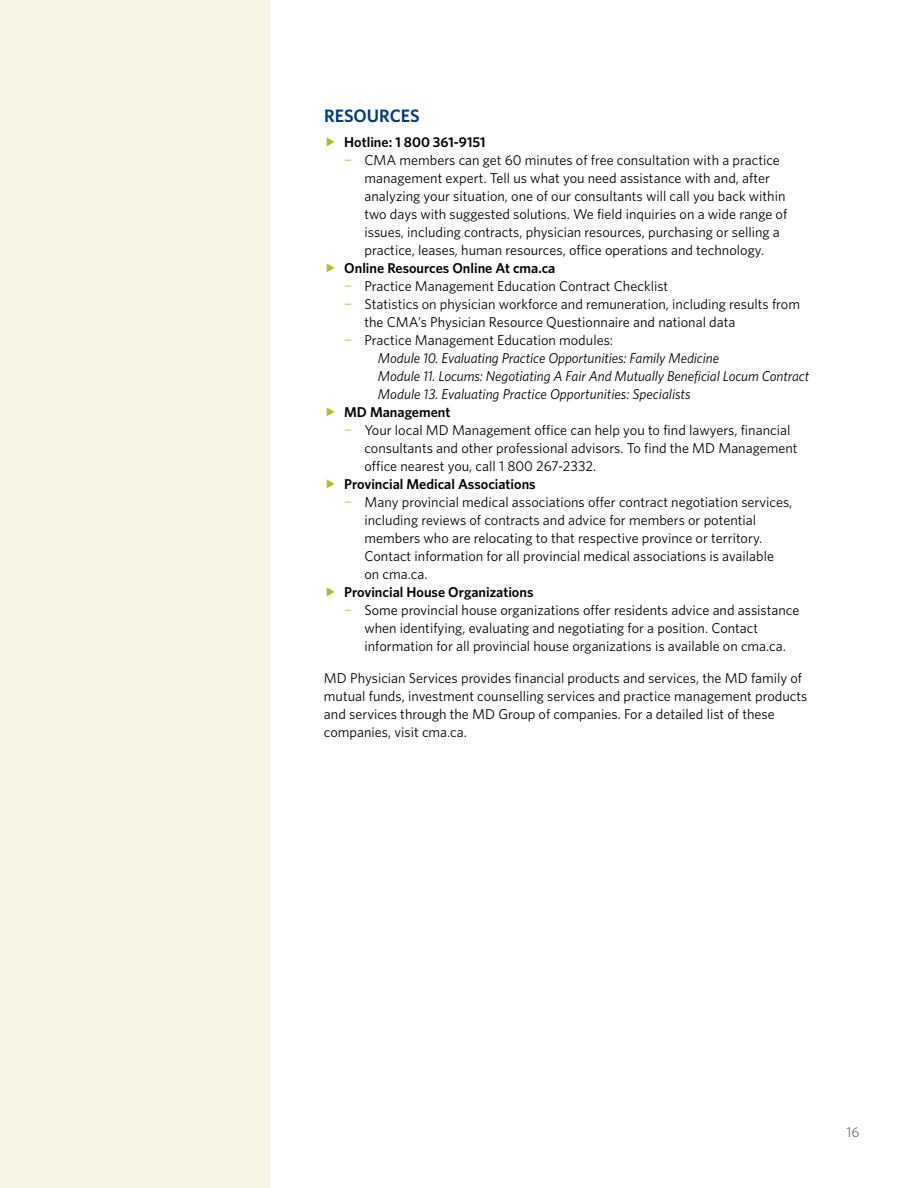
<style>
.page{position:relative;width:918px;height:1188px;background:#fff}
.page>*{position:absolute;margin:0;border:0;box-sizing:border-box;transform-origin:0 0}
.t1{font:600 18px "Whitney";color:#013a81}
.t2{font:14.25px/18px "Whitney";color:#000}
.t3{font:italic 14.25px "Whitney";letter-spacing:-.005em;color:#000}
.t4{font:600 14.25px "Whitney";color:#000}
.t5{font:14.25px "Whitney";color:#6d6e71}
.s1{color:#b2bb1e}
</style>
<div class="page">
<div style="left:0;top:0;width:270px;height:1188px;background:#f6f4e2"></div>
<p class="t1" style="left:324px;top:104px;width:97px">RESOURCES</p>
<p class="t4" style="left:344px;top:133px;width:143px">Hotline: 1 800 361-9151</p>
<p class="t2" style="left:344px;top:151px;width:437px"><span class="s1">−</span> CMA members can get 60 minutes of free consultation with a practice</p>
<p class="t2" style="left:364px;top:169px;width:407px">management expert. Tell us what you need assistance with and, after</p>
<p class="t2" style="left:364px;top:187px;width:423px">analyzing your situation, one of our consultants will call you back within</p>
<p class="t2" style="left:364px;top:205px;width:424px">two days with suggested solutions. We field inquiries on a wide range of</p>
<p class="t2" style="left:364px;top:223px;width:417px">issues, including contracts, physician resources, purchasing or selling a</p>
<p class="t2" style="left:364px;top:241px;width:401px">practice, leases, human resources, office operations and technology.</p>
<p class="t4" style="left:344px;top:259px;width:213px">Online Resources Online At cma.ca</p>
<p class="t2" style="left:344px;top:277px;width:326px"><span class="s1">−</span> Practice Management Education Contract Checklist</p>
<p class="t2" style="left:344px;top:295px;width:457px"><span class="s1">−</span> Statistics on physician workforce and remuneration, including results from</p>
<p class="t2" style="left:364px;top:313px;width:372px">the CMA’s Physician Resource Questionnaire and national data</p>
<p class="t2" style="left:344px;top:331px;width:270px"><span class="s1">−</span> Practice Management Education modules:</p>
<p class="t3" style="left:378px;top:349px;width:343px">Module 10. Evaluating Practice Opportunities: Family Medicine</p>
<p class="t3" style="left:378px;top:367px;width:433px">Module 11. Locums: Negotiating A Fair And Mutually Beneficial Locum Contract</p>
<p class="t3" style="left:378px;top:385px;width:314px">Module 13. Evaluating Practice Opportunities: Specialists</p>
<p class="t4" style="left:344px;top:403px;width:108px">MD Management</p>
<p class="t2" style="left:344px;top:421px;width:448px"><span class="s1">−</span> Your local MD Management office can help you to find lawyers, financial</p>
<p class="t2" style="left:364px;top:439px;width:435px">consultants and other professional advisors. To find the MD Management</p>
<p class="t2" style="left:364px;top:457px;width:233px">office nearest you, call 1 800 267-2332.</p>
<p class="t4" style="left:344px;top:475px;width:193px">Provincial Medical Associations</p>
<p class="t2" style="left:344px;top:493px;width:450px"><span class="s1">−</span> Many provincial medical associations offer contract negotiation services,</p>
<p class="t2" style="left:364px;top:511px;width:393px">including reviews of contracts and advice for members or potential</p>
<p class="t2" style="left:364px;top:529px;width:399px">members who are relocating to that respective province or territory.</p>
<p class="t2" style="left:364px;top:547px;width:411px">Contact information for all provincial medical associations is available</p>
<p class="t2" style="left:364px;top:565px;width:65px">on cma.ca.</p>
<p class="t4" style="left:344px;top:583px;width:191px">Provincial House Organizations</p>
<p class="t2" style="left:344px;top:601px;width:457px"><span class="s1">−</span> Some provincial house organizations offer residents advice and assistance</p>
<p class="t2" style="left:364px;top:619px;width:395px">when identifying, evaluating and negotiating for a position. Contact</p>
<p class="t2" style="left:364px;top:637px;width:423px">information for all provincial house organizations is available on cma.ca.</p>
<p class="t2" style="left:324px;top:668px;width:485px">MD Physician Services provides financial products and services, the MD family of mutual funds, investment counselling services and practice management products and services through the MD Group of companies. For a detailed list of these companies, visit cma.ca.</p>
<p class="t5" style="left:847px;top:1122px;width:15px">16</p>
</div>
